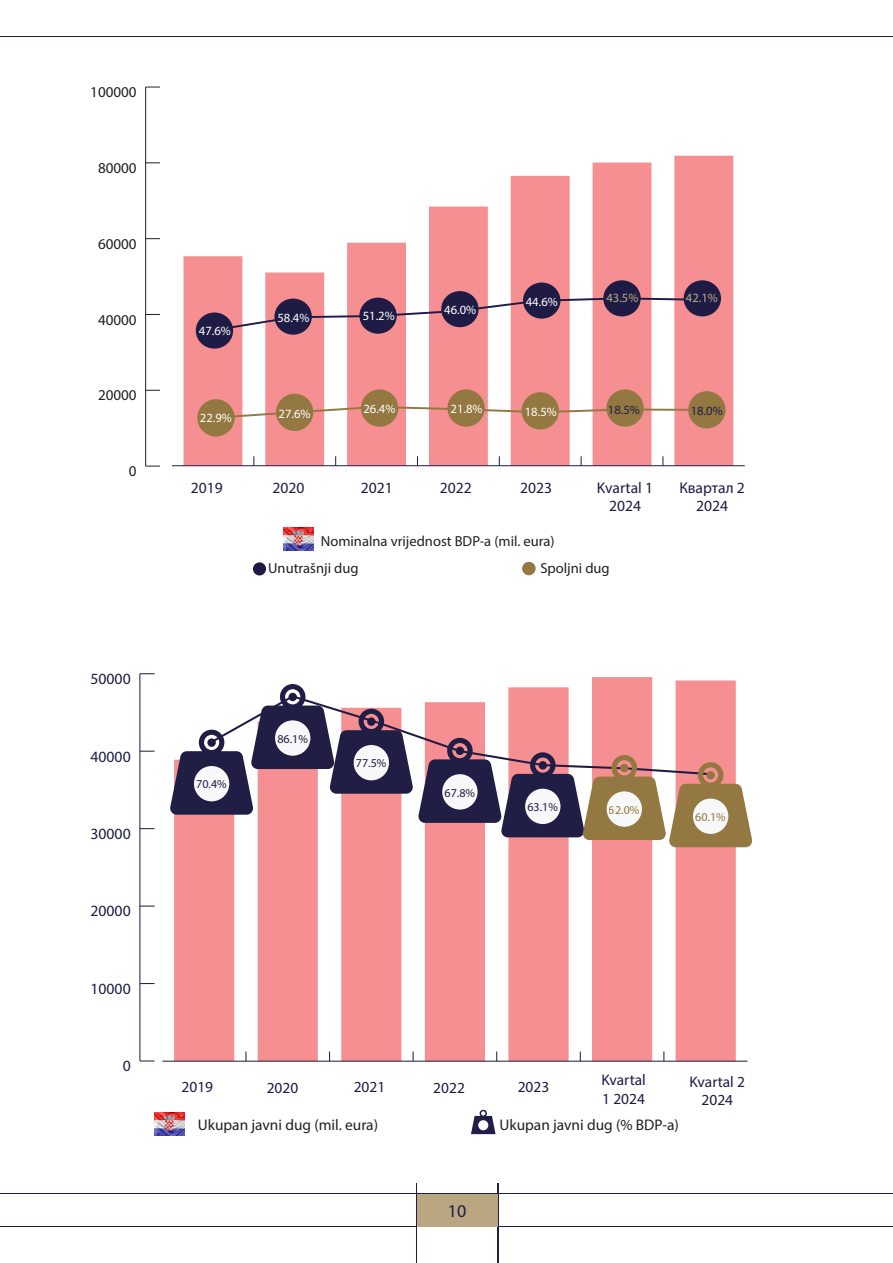
<style>
.page{position:relative;width:893px;height:1263px;background:#fff}
.page>*{position:absolute;margin:0;border:0;box-sizing:border-box;transform-origin:0 0}
.t1{font:18px "Myriad Pro";color:#1e1e46}
.t2{font:15.75px "Skola Sans";color:#201e45}
.t3{font:15.6px/18.8px "Skola Sans";color:#1e1c45;text-align:center}
.t4{font:15.45px "Skola Sans";color:#231f20}
.t5{font:15.45px/18.5px "Skola Sans";color:#1e1c45}
.t6{font:15px "Skola Sans";color:#231f20}
.t7{font:14.55px/27.8px "Skola Sans";color:#231f20}
.t8{font:700 12.6px "Skola Sans Cn";color:#fff}
.t9{font:700 12.6px "Skola Sans Cn";color:#1e1c45}
.t10{font:700 12.6px "Skola Sans Cn";color:#bba983}
.t11{font:700 12px "Skola Sans Cn";color:#201e45}
.t12{font:700 12px "Skola Sans Cn";color:#937841}
</style>
<div class="page">
<hr style="left:0;top:1226px;width:893px;height:1px;background:#1e1e46">
<hr style="left:0;top:1193px;width:893px;height:1px;background:#1e1e46">
<hr style="left:0;top:36px;width:893px;height:1px;background:#1e1e46">
<hr style="left:416px;top:1183px;width:1px;height:80px;background:#1e1e46">
<hr style="left:497px;top:1183px;width:2px;height:80px;background:#1e1e46">
<div style="left:417px;top:1194px;width:80px;height:32px;background:#baa781"></div>
<hr style="left:145px;top:87px;width:1px;height:379px;background:#231f20">
<svg style="left:146px;top:466px;width:14px;height:1px"></svg>
<svg style="left:146px;top:390px;width:14px;height:1px"></svg>
<svg style="left:146px;top:314px;width:14px;height:1px"></svg>
<svg style="left:146px;top:238px;width:14px;height:1px"></svg>
<svg style="left:146px;top:162px;width:14px;height:1px"></svg>
<svg style="left:146px;top:87px;width:14px;height:1px"></svg>
<svg style="left:183px;top:156px;width:550px;height:309px;fill:#f68f91"></svg>
<div style="left:197px;top:399px;width:38px;height:37px;background:#937841;border-radius:50%"></div>
<div style="left:276px;top:394px;width:37px;height:37px;background:#937841;border-radius:50%"></div>
<div style="left:361px;top:389px;width:37px;height:38px;background:#937841;border-radius:50%"></div>
<div style="left:447px;top:389px;width:38px;height:38px;background:#937841;border-radius:50%"></div>
<div style="left:522px;top:392px;width:37px;height:37px;background:#937841;border-radius:19px"></div>
<div style="left:606px;top:389px;width:38px;height:38px;background:#937841;border-radius:50%"></div>
<div style="left:688px;top:391px;width:37px;height:37px;background:#937841;border-radius:50%"></div>
<div style="left:253px;top:562px;width:13px;height:13px;background:#1e1c45;border-radius:50%"></div>
<div style="left:522px;top:562px;width:14px;height:13px;background:#937841;border-radius:50%"></div>
<hr style="left:172px;top:465px;width:573px;height:1px;background:#1e1c45">
<svg style="left:228px;top:404px;width:384px;height:17px"></svg>
<hr style="left:622px;top:409px;width:82px;height:2px;background:#937841">
<svg style="left:196px;top:295px;width:509px;height:54px"></svg>
<div style="left:274px;top:299px;width:38px;height:36px;background:#1e1c45;border-radius:50%"></div>
<div style="left:359px;top:298px;width:38px;height:36px;background:#1e1c45;border-radius:50%"></div>
<div style="left:441px;top:291px;width:38px;height:36px;background:#1e1c45;border-radius:50%"></div>
<div style="left:523px;top:282px;width:37px;height:37px;background:#1e1c45;border-radius:50%"></div>
<div style="left:603px;top:280px;width:38px;height:36px;background:#1e1c45;border-radius:50%"></div>
<div style="left:684px;top:280px;width:37px;height:36px;background:#1e1c45;border-radius:50%"></div>
<hr style="left:139px;top:674px;width:1px;height:387px;background:#201e45">
<svg style="left:140px;top:1060px;width:15px;height:1px"></svg>
<svg style="left:140px;top:983px;width:15px;height:1px"></svg>
<svg style="left:140px;top:905px;width:15px;height:1px"></svg>
<svg style="left:140px;top:828px;width:15px;height:1px"></svg>
<svg style="left:140px;top:751px;width:15px;height:1px"></svg>
<svg style="left:140px;top:673px;width:15px;height:1px"></svg>
<svg style="left:174px;top:677px;width:562px;height:384px;fill:#f68f91"></svg>
<svg style="left:471px;top:1109px;width:25px;height:25px"></svg>
<div style="left:478px;top:1120px;width:10px;height:10px;background:#f7f8f9;border-radius:50%"></div>
<svg style="left:170px;top:684px;width:583px;height:163px"></svg>
<div style="left:693px;top:798px;width:35px;height:36px;background:#f7f8f9;border-radius:50%"></div>
<hr style="left:162px;top:1061px;width:585px;height:1px;background:#201e45">
<img style="left:283px;top:527px;width:30px;height:23px">
<img style="left:155px;top:1112px;width:30px;height:23px">
<p class="t6" style="left:90px;top:83px;width:48px">100000</p>
<p class="t6" style="left:98px;top:159px;width:40px">80000</p>
<p class="t6" style="left:98px;top:234px;width:40px">60000</p>
<p class="t6" style="left:98px;top:310px;width:40px">40000</p>
<p class="t6" style="left:98px;top:386px;width:40px">20000</p>
<p class="t6" style="left:129px;top:462px;width:9px">0</p>
<p class="t2" style="left:91px;top:669px;width:42px">50000</p>
<p class="t2" style="left:91px;top:746px;width:42px">40000</p>
<p class="t2" style="left:91px;top:824px;width:42px">30000</p>
<p class="t2" style="left:91px;top:901px;width:42px">20000</p>
<p class="t2" style="left:91px;top:979px;width:42px">10000</p>
<p class="t2" style="left:123px;top:1056px;width:10px">0</p>
<p class="t8" style="left:199px;top:323px;width:34px">47.6%</p>
<p class="t8" style="left:200px;top:410px;width:34px">22.9%</p>
<p class="t8" style="left:277px;top:310px;width:34px">58.4%</p>
<p class="t8" style="left:363px;top:308px;width:34px">51.2%</p>
<p class="t8" style="left:444px;top:301px;width:34px">46.0%</p>
<p class="t8" style="left:526px;top:294px;width:34px">44.6%</p>
<p class="t10" style="left:606px;top:290px;width:34px">43.5%</p>
<p class="t10" style="left:686px;top:290px;width:34px">42.1%</p>
<p class="t8" style="left:279px;top:406px;width:34px">27.6%</p>
<p class="t8" style="left:363px;top:401px;width:34px">26.4%</p>
<p class="t8" style="left:451px;top:401px;width:34px">21.8%</p>
<p class="t8" style="left:525px;top:404px;width:34px">18.5%</p>
<p class="t9" style="left:608px;top:401px;width:34px">18.5%</p>
<p class="t9" style="left:691px;top:403px;width:34px">18.0%</p>
<p class="t3" style="left:191px;top:478px;width:33px">2019</p>
<p class="t3" style="left:273px;top:478px;width:33px">2020</p>
<p class="t3" style="left:361px;top:478px;width:33px">2021</p>
<p class="t3" style="left:440px;top:478px;width:33px">2022</p>
<p class="t3" style="left:520px;top:478px;width:33px">2023</p>
<p class="t3" style="left:597px;top:478px;width:58px">Kvartal 1<br>2024</p>
<p class="t3" style="left:679px;top:478px;width:67px">Квартал 2<br>2024</p>
<p class="t7" style="left:268px;top:526px;width:288px;text-indent:53px">Nominalna vrijednost BDP-a (mil. eura)<br>Unutrašnji dug</p>
<p class="t7" style="left:540px;top:554px;width:71px">Spoljni dug</p>
<p class="t11" style="left:196px;top:777px;width:32px">70.4%</p>
<p class="t11" style="left:277px;top:731px;width:32px">86.1%</p>
<p class="t11" style="left:356px;top:756px;width:32px">77.5%</p>
<p class="t11" style="left:444px;top:785px;width:32px">67.8%</p>
<p class="t11" style="left:527px;top:800px;width:32px">63.1%</p>
<p class="t12" style="left:609px;top:802px;width:32px">62.0%</p>
<p class="t12" style="left:695px;top:809px;width:32px">60.1%</p>
<p class="t5" style="left:182px;top:1077px;width:33px">2019</p>
<p class="t5" style="left:267px;top:1078px;width:33px">2020</p>
<p class="t5" style="left:354px;top:1077px;width:33px">2021</p>
<p class="t5" style="left:433px;top:1078px;width:33px">2022</p>
<p class="t5" style="left:518px;top:1078px;width:33px">2023</p>
<p class="t5" style="left:601px;top:1071px;width:46px">Kvartal<br>1 2024</p>
<p class="t5" style="left:689px;top:1072px;width:57px;text-align:center">Kvartal 2<br>2024</p>
<p class="t4" style="left:198px;top:1115px;width:182px">Ukupan javni dug (mil. eura)</p>
<p class="t4" style="left:499px;top:1115px;width:181px">Ukupan javni dug (% BDP-a)</p>
<p class="t1" style="left:448px;top:1200px;width:20px">10</p>
</div>
